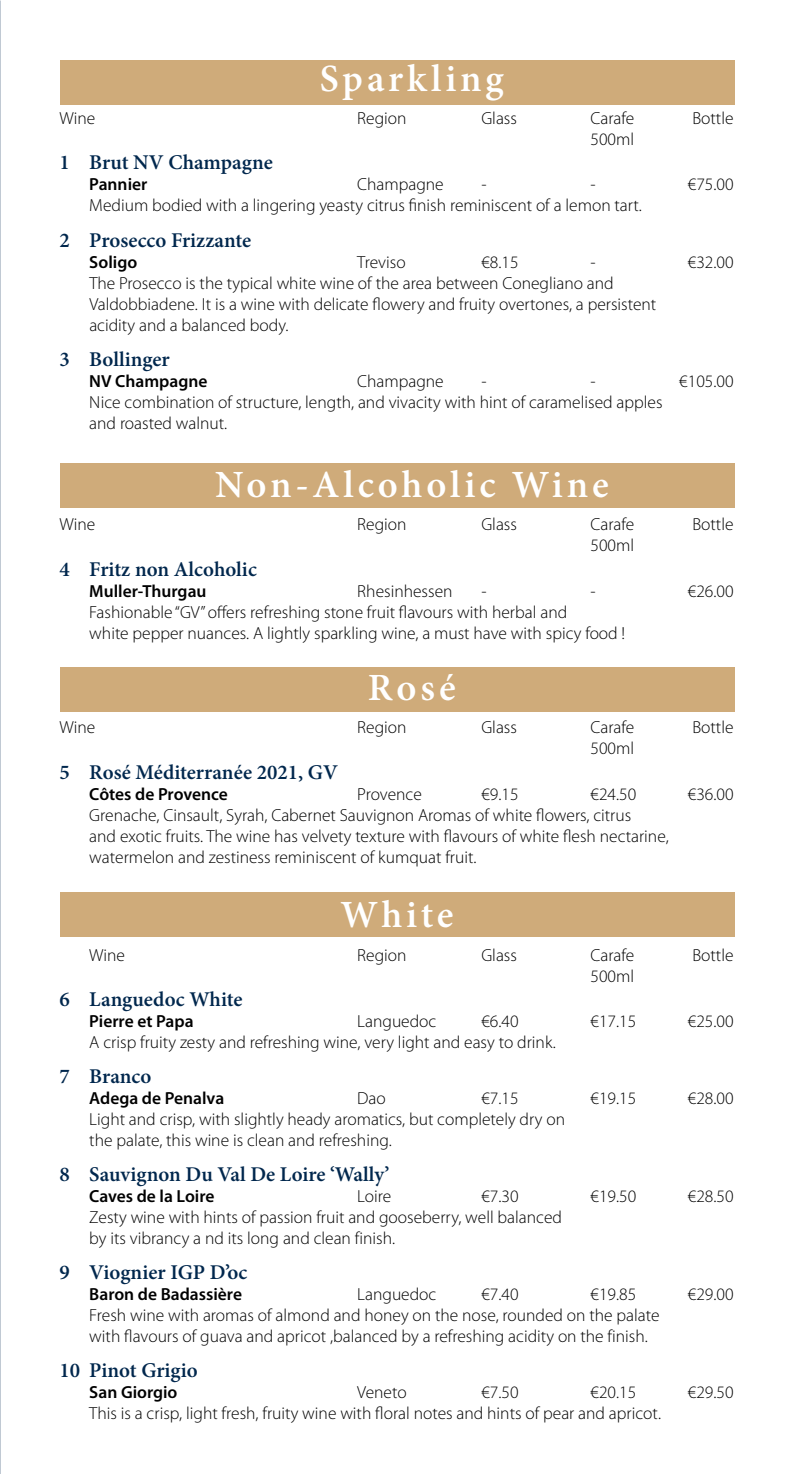
<style>
.page{position:relative;width:794px;height:1474px;background:#fff}
.page>*{position:absolute;margin:0;border:0;box-sizing:border-box;transform-origin:0 0}
.t1{font:600 38.5px "Minion Pro";letter-spacing:.1em;color:#fff}
.t2{font:600 21px "Minion Pro";color:#00274d}
.t3{font:300 17.5px/21px "Myriad Pro";color:#000}
.t4{font:600 17.5px "Myriad Pro";color:#000}
</style>
<div class="page">
<div style="left:60px;top:60px;width:674px;height:44px;background:#cfab7a"></div>
<div style="left:60px;top:666px;width:674px;height:45px;background:#cfab7a"></div>
<div style="left:60px;top:463px;width:674px;height:45px;background:#cfab7a"></div>
<div style="left:60px;top:892px;width:674px;height:44px;background:#cfab7a"></div>
<h1 class="t1" style="left:320px;top:52px;width:185px">Sparkling</h1>
<p class="t3" style="left:60px;top:108px;width:37px">Wine</p>
<p class="t3" style="left:357px;top:108px;width:51px">Region</p>
<p class="t3" style="left:481px;top:108px;width:37px">Glass</p>
<p class="t3" style="left:590px;top:108px;width:45px">Carafe</p>
<p class="t3" style="left:692px;top:108px;width:43px">Bottle</p>
<p class="t3" style="left:590px;top:129px;width:45px">500ml</p>
<p class="t2" style="left:60px;top:148px;width:215px">1 Brut NV Champagne</p>
<p class="t4" style="left:89px;top:173px;width:60px">Pannier</p>
<p class="t3" style="left:357px;top:174px;width:88px">Champagne</p>
<p class="t3" style="left:481px;top:174px;width:7px">-</p>
<p class="t3" style="left:590px;top:174px;width:7px">-</p>
<p class="t3" style="left:688px;top:174px;width:47px">€75.00</p>
<p class="t3" style="left:89px;top:195px;width:554px">Medium bodied with a lingering yeasty citrus finish reminiscent of a lemon tart.</p>
<p class="t2" style="left:60px;top:225px;width:193px">2 Prosecco Frizzante</p>
<p class="t4" style="left:89px;top:250px;width:49px">Soligo</p>
<p class="t3" style="left:357px;top:251px;width:50px">Treviso</p>
<p class="t3" style="left:481px;top:251px;width:39px">€8.15</p>
<p class="t3" style="left:590px;top:251px;width:7px">-</p>
<p class="t3" style="left:688px;top:251px;width:47px">€32.00</p>
<p class="t3" style="left:89px;top:272px;width:568px">The Prosecco is the typical white wine of the area between Conegliano and<br>Valdobbiadene. It is a wine with delicate flowery and fruity overtones, a persistent acidity and a balanced body.</p>
<p class="t2" style="left:60px;top:344px;width:112px">3 Bollinger</p>
<p class="t4" style="left:89px;top:369px;width:120px">NV Champagne</p>
<p class="t3" style="left:357px;top:370px;width:88px">Champagne</p>
<p class="t3" style="left:481px;top:370px;width:7px">-</p>
<p class="t3" style="left:590px;top:370px;width:7px">-</p>
<p class="t3" style="left:679px;top:370px;width:56px">€105.00</p>
<p class="t3" style="left:89px;top:391px;width:575px">Nice combination of structure, length, and vivacity with hint of caramelised apples and roasted walnut.</p>
<h1 class="t1" style="left:215px;top:457px;width:395px">Non-Alcoholic Wine</h1>
<p class="t3" style="left:60px;top:514px;width:37px">Wine</p>
<p class="t3" style="left:357px;top:514px;width:51px">Region</p>
<p class="t3" style="left:481px;top:514px;width:37px">Glass</p>
<p class="t3" style="left:590px;top:514px;width:45px">Carafe</p>
<p class="t3" style="left:692px;top:514px;width:43px">Bottle</p>
<p class="t3" style="left:590px;top:535px;width:45px">500ml</p>
<p class="t2" style="left:60px;top:554px;width:199px">4 Fritz non Alcoholic</p>
<p class="t4" style="left:89px;top:579px;width:119px">Muller-Thurgau</p>
<p class="t3" style="left:357px;top:580px;width:97px">Rhesinhessen</p>
<p class="t3" style="left:481px;top:580px;width:7px">-</p>
<p class="t3" style="left:590px;top:580px;width:7px">-</p>
<p class="t3" style="left:688px;top:580px;width:47px">€26.00</p>
<p class="t3" style="left:89px;top:601px;width:537px">Fashionable “GV” offers refreshing stone fruit flavours with herbal and<br>white pepper nuances. A lightly sparkling wine, a must have with spicy food !</p>
<h1 class="t1" style="left:368px;top:660px;width:89px">Rosé</h1>
<p class="t3" style="left:60px;top:717px;width:37px">Wine</p>
<p class="t3" style="left:357px;top:717px;width:51px">Region</p>
<p class="t3" style="left:481px;top:717px;width:37px">Glass</p>
<p class="t3" style="left:590px;top:717px;width:45px">Carafe</p>
<p class="t3" style="left:692px;top:717px;width:43px">Bottle</p>
<p class="t3" style="left:590px;top:738px;width:45px">500ml</p>
<p class="t2" style="left:60px;top:757px;width:280px">5 Rosé Méditerranée 2021, GV</p>
<p class="t4" style="left:89px;top:782px;width:140px">Côtes de Provence</p>
<p class="t3" style="left:357px;top:783px;width:66px">Provence</p>
<p class="t3" style="left:481px;top:783px;width:39px">€9.15</p>
<p class="t3" style="left:590px;top:783px;width:47px">€24.50</p>
<p class="t3" style="left:688px;top:783px;width:47px">€36.00</p>
<p class="t3" style="left:89px;top:804px;width:581px">Grenache, Cinsault, Syrah, Cabernet Sauvignon Aromas of white flowers, citrus<br>and exotic fruits. The wine has velvety texture with flavours of white flesh nectarine, watermelon and zestiness reminiscent of kumquat fruit.</p>
<h1 class="t1" style="left:340px;top:888px;width:115px">White</h1>
<p class="t3" style="left:89px;top:944px;width:37px">Wine</p>
<p class="t3" style="left:357px;top:944px;width:51px">Region</p>
<p class="t3" style="left:481px;top:944px;width:37px">Glass</p>
<p class="t3" style="left:590px;top:944px;width:45px">Carafe</p>
<p class="t3" style="left:692px;top:944px;width:43px">Bottle</p>
<p class="t3" style="left:590px;top:965px;width:45px">500ml</p>
<p class="t2" style="left:60px;top:985px;width:184px">6 Languedoc White</p>
<p class="t4" style="left:89px;top:1010px;width:106px">Pierre et Papa</p>
<p class="t3" style="left:357px;top:1011px;width:81px">Languedoc</p>
<p class="t3" style="left:481px;top:1011px;width:39px">€6.40</p>
<p class="t3" style="left:590px;top:1011px;width:47px">€17.15</p>
<p class="t3" style="left:688px;top:1011px;width:47px">€25.00</p>
<p class="t3" style="left:89px;top:1032px;width:468px">A crisp fruity zesty and refreshing wine, very light and easy to drink.</p>
<p class="t2" style="left:60px;top:1062px;width:93px">7 Branco</p>
<p class="t4" style="left:89px;top:1087px;width:136px">Adega de Penalva</p>
<p class="t3" style="left:357px;top:1088px;width:30px">Dao</p>
<p class="t3" style="left:481px;top:1088px;width:39px">€7.15</p>
<p class="t3" style="left:590px;top:1088px;width:47px">€19.15</p>
<p class="t3" style="left:688px;top:1088px;width:47px">€28.00</p>
<p class="t3" style="left:89px;top:1109px;width:477px">Light and crisp, with slightly heady aromatics, but completely dry on the palate, this wine is clean and refreshing.</p>
<p class="t2" style="left:60px;top:1160px;width:331px">8 Sauvignon Du Val De Loire ‘Wally’</p>
<p class="t4" style="left:89px;top:1185px;width:127px">Caves de la Loire</p>
<p class="t3" style="left:357px;top:1186px;width:35px">Loire</p>
<p class="t3" style="left:481px;top:1186px;width:39px">€7.30</p>
<p class="t3" style="left:590px;top:1186px;width:47px">€19.50</p>
<p class="t3" style="left:688px;top:1186px;width:47px">€28.50</p>
<p class="t3" style="left:89px;top:1207px;width:474px">Zesty wine with hints of passion fruit and gooseberry, well balanced by its vibrancy a nd its long and clean finish.</p>
<p class="t2" style="left:60px;top:1258px;width:189px">9 Viognier IGP D’oc</p>
<p class="t4" style="left:89px;top:1283px;width:154px">Baron de Badassière</p>
<p class="t3" style="left:357px;top:1284px;width:81px">Languedoc</p>
<p class="t3" style="left:481px;top:1284px;width:39px">€7.40</p>
<p class="t3" style="left:590px;top:1284px;width:47px">€19.85</p>
<p class="t3" style="left:688px;top:1284px;width:47px">€29.00</p>
<p class="t3" style="left:89px;top:1305px;width:572px">Fresh wine with aromas of almond and honey on the nose, rounded on the palate with flavours of guava and apricot ,balanced by a refreshing acidity on the finish.</p>
<p class="t2" style="left:60px;top:1356px;width:140px">10 Pinot Grigio</p>
<p class="t4" style="left:89px;top:1381px;width:90px">San Giorgio</p>
<p class="t3" style="left:357px;top:1382px;width:51px">Veneto</p>
<p class="t3" style="left:481px;top:1382px;width:39px">€7.50</p>
<p class="t3" style="left:590px;top:1382px;width:47px">€20.15</p>
<p class="t3" style="left:688px;top:1382px;width:47px">€29.50</p>
<p class="t3" style="left:89px;top:1403px;width:573px">This is a crisp, light fresh, fruity wine with floral notes and hints of pear and apricot.</p>
</div>
